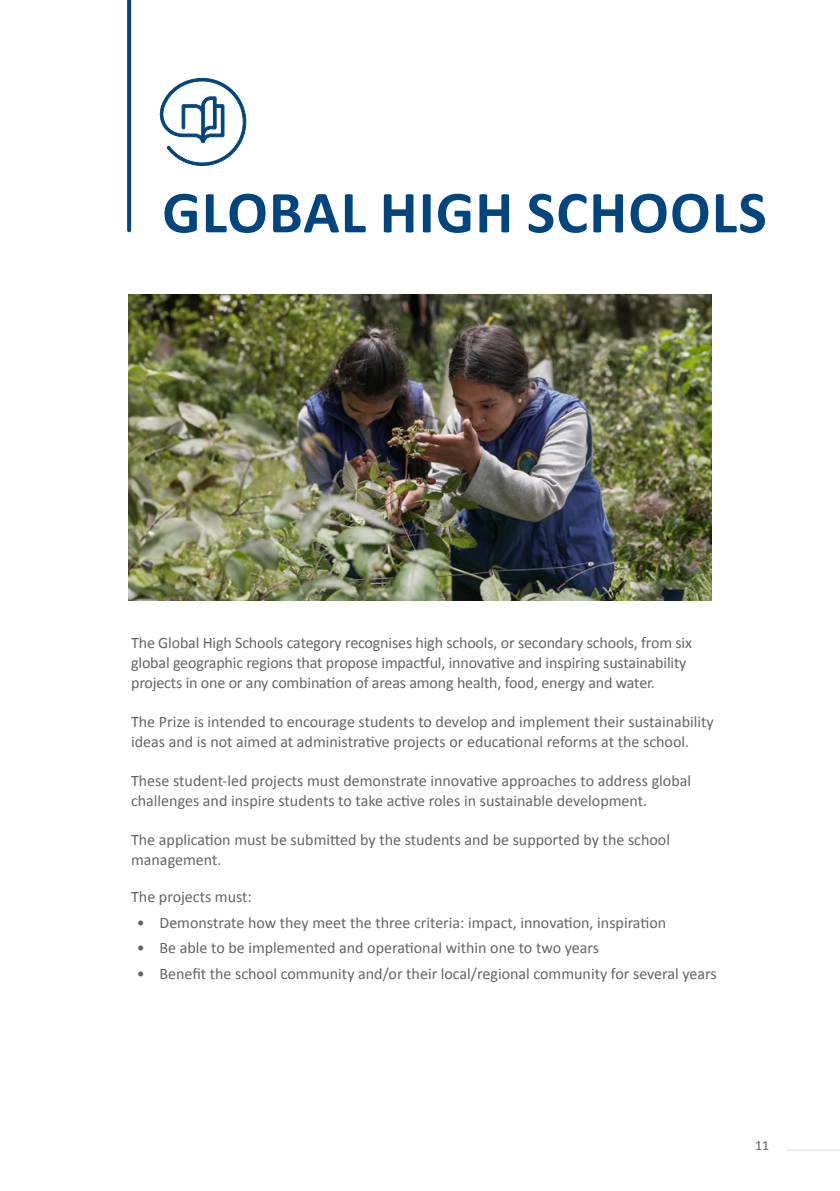
<style>
.page{position:relative;width:840px;height:1191px;background:#fff}
.page>*{position:absolute;margin:0;border:0;box-sizing:border-box;transform-origin:0 0}
.t1{font:700 60px "Calibri";letter-spacing:.02em;color:#00457d}
.t2{font:16px/20px "Calibri";color:#636466}
.t3{font:14px "Calibri";color:#636466}
</style>
<div class="page">
<hr style="left:785px;top:1149px;width:54px;height:1px;background:#dcddde">
<svg style="left:159px;top:78px;width:87px;height:88px"></svg>
<img style="left:128px;top:295px;width:583px;height:305px">
<svg style="left:127px;top:0;width:4px;height:230px"></svg>
<h1 class="t1" style="left:162px;top:170px;width:605px">GLOBAL HIGH SCHOOLS</h1>
<p class="t2" style="left:131px;top:632px;width:562px">The Global High Schools category recognises high schools, or secondary schools, from six global geographic regions that propose impactful, innovative and inspiring sustainability projects in one or any combination of areas among health, food, energy and water.</p>
<p class="t2" style="left:131px;top:711px;width:584px">The Prize is intended to encourage students to develop and implement their sustainability ideas and is not aimed at administrative projects or educational reforms at the school.</p>
<p class="t2" style="left:131px;top:770px;width:561px">These student-led projects must demonstrate innovative approaches to address global challenges and inspire students to take active roles in sustainable development.</p>
<p class="t2" style="left:131px;top:829px;width:540px">The application must be submitted by the students and be supported by the school management.</p>
<p class="t2" style="left:131px;top:886px;width:122px">The projects must:</p>
<p class="t2" style="left:137px;top:912px;width:530px">• Demonstrate how they meet the three criteria: impact, innovation, inspiration</p>
<p class="t2" style="left:137px;top:937px;width:463px">• Be able to be implemented and operational within one to two years</p>
<p class="t2" style="left:137px;top:963px;width:581px">• Benefit the school community and/or their local/regional community for several years</p>
<p class="t3" style="left:754px;top:1136px;width:16px">11</p>
</div>
